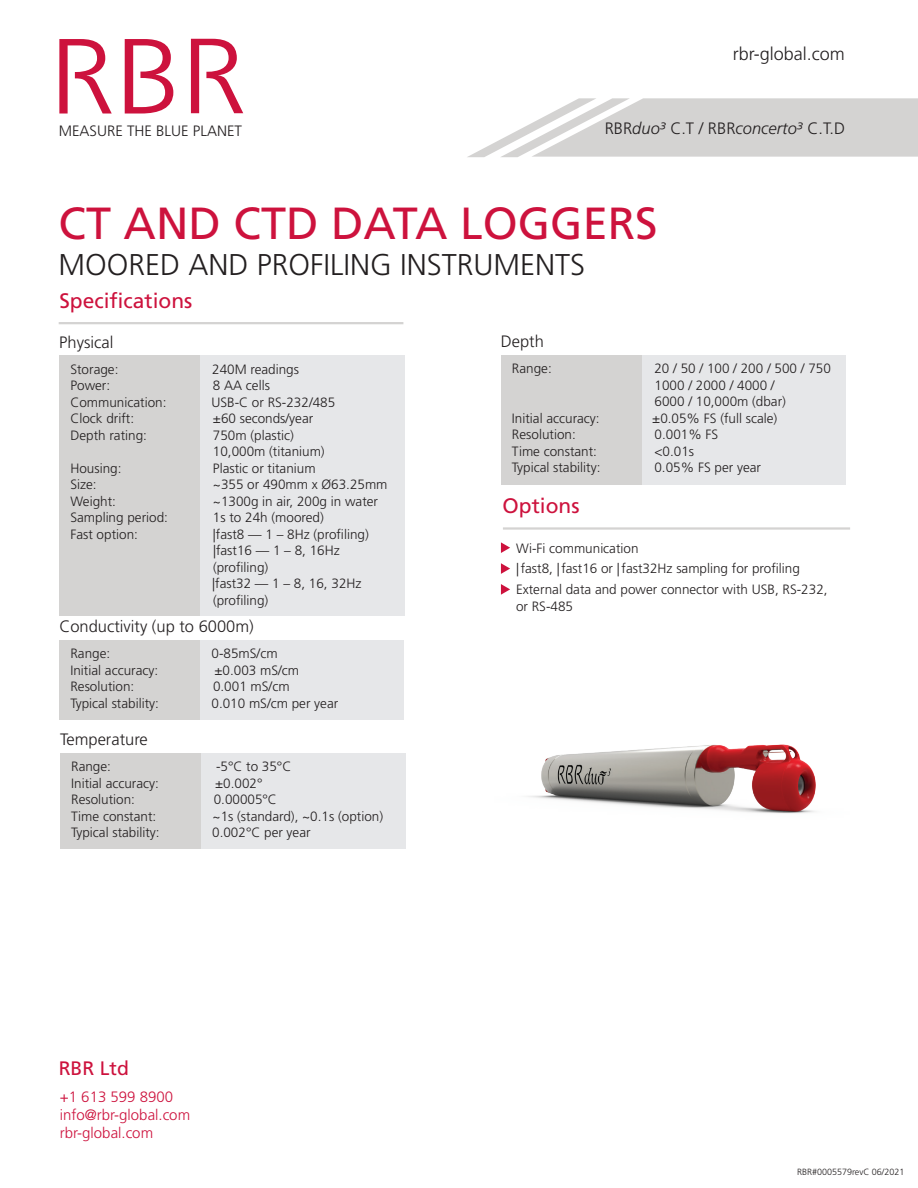
<style>
.page{position:relative;width:918px;height:1188px;background:#fff}
.page>*{position:absolute;margin:0;border:0;box-sizing:border-box;transform-origin:0 0}
.Data_Sheet_Title{font:45px "Frutiger LT Std";color:#cd123d}
.Data_Sheet_Subtitle{font:300 30px "Frutiger LT Std";color:#231f20}
.t1{font:21px "Frutiger LT Std";color:#cd123d}
.t2{font:19.5px "Frutiger LT Std";color:#cd123d}
.t3{font:300 18px "Frutiger LT Std";color:#231f20}
.Title_Bar_Right{font:300 16.5px "Frutiger LT Std";color:#231f20}
.t4{font:300 15px/18px "Frutiger LT Std";color:#cd123d}
.t5{font:300 15px "Frutiger LT Std";color:#231f20}
.Specification_Table{font:300 13.5px/16.5px "Frutiger LT Std";color:#231f20}
.Footer_Date_Code{font:300 9px "Frutiger LT Std";color:#231f20}
.s1{font-style:italic}
</style>
<div class="page">
<svg style="left:467px;top:98px;width:451px;height:59px"></svg>
<div style="left:59px;top:356px;width:141px;height:260px;background:#d4d3d2"></div>
<div style="left:200px;top:356px;width:204px;height:260px;background:#e6e7e9"></div>
<div style="left:59px;top:640px;width:141px;height:80px;background:#d4d3d2"></div>
<div style="left:200px;top:640px;width:204px;height:80px;background:#e6e7e9"></div>
<div style="left:60px;top:753px;width:141px;height:96px;background:#d4d3d2"></div>
<div style="left:201px;top:753px;width:204px;height:96px;background:#e6e7e9"></div>
<div style="left:501px;top:355px;width:141px;height:130px;background:#d4d3d2"></div>
<div style="left:642px;top:355px;width:204px;height:130px;background:#e6e7e9"></div>
<svg style="left:125px;top:39px;width:48px;height:75px"></svg>
<svg style="left:59px;top:39px;width:53px;height:75px"></svg>
<svg style="left:191px;top:39px;width:52px;height:74px"></svg>
<hr style="left:59px;top:322px;width:344px;height:2px;background:#d4d3d2">
<svg style="left:501px;top:542px;width:9px;height:11px"></svg>
<svg style="left:501px;top:563px;width:9px;height:11px"></svg>
<svg style="left:501px;top:584px;width:9px;height:11px"></svg>
<hr style="left:503px;top:527px;width:347px;height:3px;background:#d4d3d2">
<img style="left:528px;top:744px;width:288px;height:70px">
<p class="t5" style="left:59px;top:123px;width:185px">MEASURE THE BLUE PLANET</p>
<p class="t3" style="left:733px;top:43px;width:114px">rbr-global.com</p>
<p class="Title_Bar_Right" style="left:605px;top:119px;width:242px">RBR<span class="s1">duo³</span> C.T / RBR<span class="s1">concerto³</span> C.T.D</p>
<p class="Data_Sheet_Title" style="left:59px;top:197px;width:601px">CT AND CTD DATA LOGGERS</p>
<p class="Data_Sheet_Subtitle" style="left:59px;top:248px;width:528px">MOORED AND PROFILING INSTRUMENTS</p>
<p class="t1" style="left:59px;top:288px;width:135px">Specifications</p>
<p class="Title_Bar_Right" style="left:59px;top:333px;width:56px">Physical</p>
<p class="Specification_Table" style="left:70px;top:361px;width:50px">Storage:</p>
<p class="Specification_Table" style="left:212px;top:361px;width:88px">240M readings</p>
<p class="Specification_Table" style="left:70px;top:377px;width:41px">Power:</p>
<p class="Specification_Table" style="left:213px;top:377px;width:59px">8 AA cells</p>
<p class="Specification_Table" style="left:70px;top:394px;width:98px">Communication:</p>
<p class="Specification_Table" style="left:211px;top:394px;width:125px">USB-C or RS-232/485</p>
<p class="Specification_Table" style="left:70px;top:410px;width:65px">Clock drift:</p>
<p class="Specification_Table" style="left:213px;top:410px;width:102px">±60 seconds/year</p>
<p class="Specification_Table" style="left:70px;top:427px;width:78px">Depth rating:</p>
<p class="Specification_Table" style="left:213px;top:427px;width:113px">750m (plastic)<br>10,000m (titanium)</p>
<p class="Specification_Table" style="left:70px;top:460px;width:53px">Housing:</p>
<p class="Specification_Table" style="left:213px;top:460px;width:104px">Plastic or titanium</p>
<p class="Specification_Table" style="left:70px;top:476px;width:28px">Size:</p>
<p class="Specification_Table" style="left:213px;top:476px;width:176px">~355 or 490mm x Ø63.25mm</p>
<p class="Specification_Table" style="left:70px;top:493px;width:47px">Weight:</p>
<p class="Specification_Table" style="left:213px;top:493px;width:167px">~1300g in air, 200g in water</p>
<p class="Specification_Table" style="left:70px;top:509px;width:99px">Sampling period:</p>
<p class="Specification_Table" style="left:213px;top:509px;width:112px">1s to 24h (moored)</p>
<p class="Specification_Table" style="left:70px;top:526px;width:69px">Fast option:</p>
<p class="Specification_Table" style="left:213px;top:526px;width:157px">|fast8 — 1 – 8Hz (profiling)</p>
<p class="Specification_Table" style="left:213px;top:542px;width:128px">|fast16 — 1 – 8, 16Hz</p>
<p class="Specification_Table" style="left:213px;top:559px;width:57px">(profiling)</p>
<p class="Specification_Table" style="left:212px;top:575px;width:151px">|fast32 — 1 – 8, 16, 32Hz</p>
<p class="Specification_Table" style="left:213px;top:592px;width:57px">(profiling)</p>
<p class="Title_Bar_Right" style="left:59px;top:617px;width:196px">Conductivity (up to 6000m)</p>
<p class="Specification_Table" style="left:70px;top:646px;width:41px">Range:</p>
<p class="Specification_Table" style="left:212px;top:646px;width:68px">0-85mS/cm</p>
<p class="Specification_Table" style="left:70px;top:662px;width:89px">Initial accuracy:</p>
<p class="Specification_Table" style="left:215px;top:662px;width:86px">±0.003 mS/cm</p>
<p class="Specification_Table" style="left:70px;top:679px;width:65px">Resolution:</p>
<p class="Specification_Table" style="left:213px;top:679px;width:78px">0.001 mS/cm</p>
<p class="Specification_Table" style="left:70px;top:695px;width:90px">Typical stability:</p>
<p class="Specification_Table" style="left:212px;top:695px;width:128px">0.010 mS/cm per year</p>
<p class="Title_Bar_Right" style="left:60px;top:730px;width:89px">Temperature</p>
<p class="Specification_Table" style="left:71px;top:759px;width:41px">Range:</p>
<p class="Specification_Table" style="left:216px;top:759px;width:77px">-5°C to 35°C</p>
<p class="Specification_Table" style="left:71px;top:775px;width:89px">Initial accuracy:</p>
<p class="Specification_Table" style="left:215px;top:775px;width:49px">±0.002°</p>
<p class="Specification_Table" style="left:71px;top:792px;width:65px">Resolution:</p>
<p class="Specification_Table" style="left:214px;top:792px;width:65px">0.00005°C</p>
<p class="Specification_Table" style="left:71px;top:808px;width:87px">Time constant:</p>
<p class="Specification_Table" style="left:213px;top:808px;width:172px">~1s (standard), ~0.1s (option)</p>
<p class="Specification_Table" style="left:71px;top:825px;width:90px">Typical stability:</p>
<p class="Specification_Table" style="left:212px;top:825px;width:100px">0.002°C per year</p>
<p class="t2" style="left:59px;top:1057px;width:72px">RBR Ltd</p>
<p class="t4" style="left:60px;top:1088px;width:132px">+1 613 599 8900 info@rbr-global.com</p>
<p class="t4" style="left:60px;top:1124px;width:95px">rbr-global.com</p>
<p class="Title_Bar_Right" style="left:501px;top:332px;width:45px">Depth</p>
<p class="Specification_Table" style="left:512px;top:361px;width:41px">Range:</p>
<p class="Specification_Table" style="left:654px;top:361px;width:178px">20 / 50 / 100 / 200 / 500 / 750</p>
<p class="Specification_Table" style="left:655px;top:377px;width:122px">1000 / 2000 / 4000 /</p>
<p class="Specification_Table" style="left:655px;top:394px;width:133px">6000 / 10,000m (dbar)</p>
<p class="Specification_Table" style="left:512px;top:410px;width:89px">Initial accuracy:</p>
<p class="Specification_Table" style="left:652px;top:410px;width:127px">±0.05% FS (full scale)</p>
<p class="Specification_Table" style="left:512px;top:427px;width:65px">Resolution:</p>
<p class="Specification_Table" style="left:655px;top:427px;width:65px">0.001% FS</p>
<p class="Specification_Table" style="left:512px;top:443px;width:87px">Time constant:</p>
<p class="Specification_Table" style="left:654px;top:443px;width:41px">&lt;0.01s</p>
<p class="Specification_Table" style="left:512px;top:460px;width:90px">Typical stability:</p>
<p class="Specification_Table" style="left:654px;top:460px;width:108px">0.05% FS per year</p>
<p class="t1" style="left:503px;top:494px;width:79px">Options</p>
<p class="Specification_Table" style="left:516px;top:540px;width:124px">Wi-Fi communication</p>
<p class="Specification_Table" style="left:516px;top:561px;width:285px">|fast8, |fast16 or |fast32Hz sampling for profiling</p>
<p class="Specification_Table" style="left:516px;top:581px;width:313px">External data and power connector with USB, RS-232, or RS-485</p>
<p class="Footer_Date_Code" style="left:797px;top:1166px;width:109px">RBR#0005579revC 06/2021</p>
</div>
